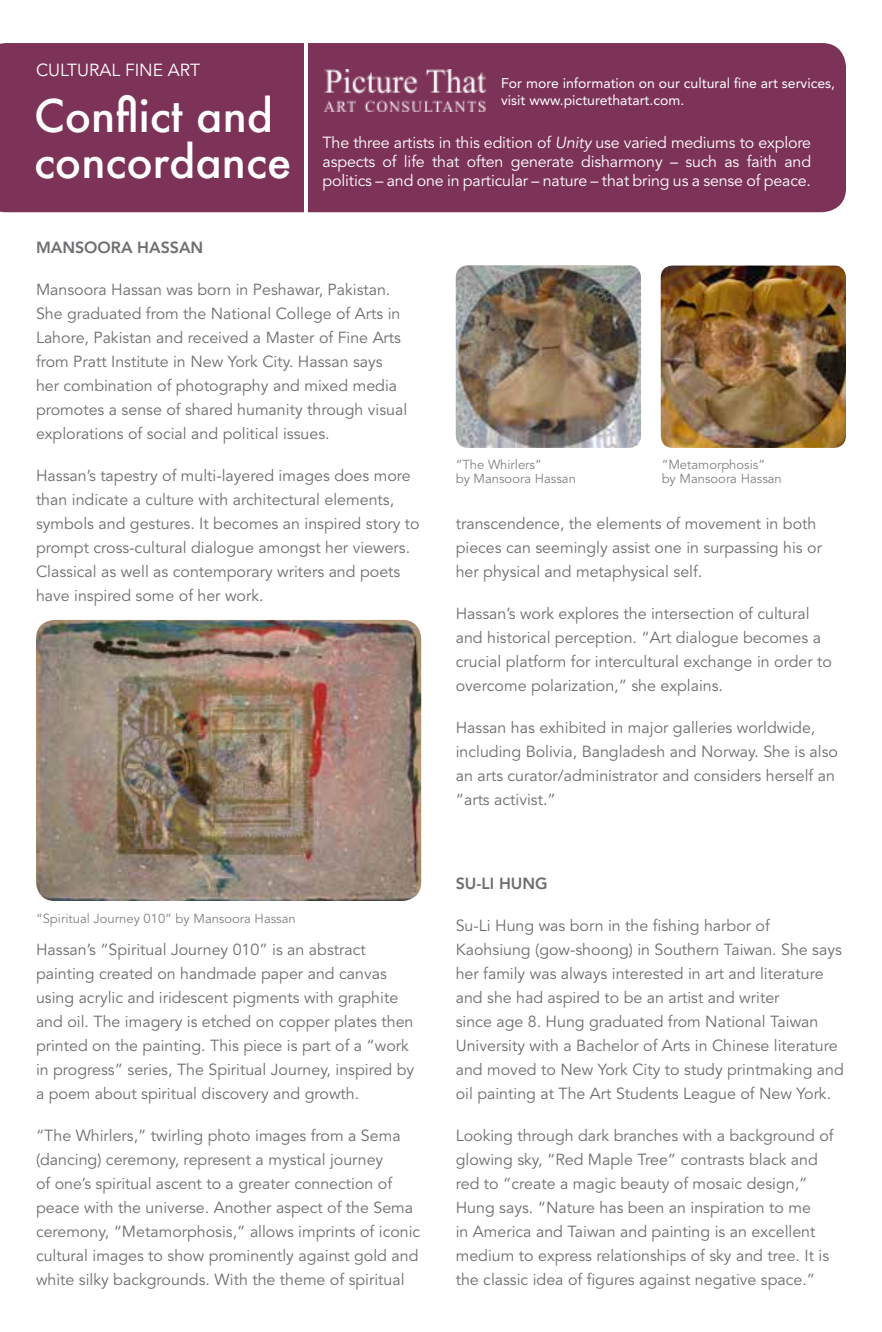
<style>
.page{position:relative;width:882px;height:1332px;background:#fff}
.page>*{position:absolute;margin:0;border:0;box-sizing:border-box;transform-origin:0 0}
.t1{font:500 44px/46px "Futura";color:#fff}
.t2{font:17.4px "Avenir";color:#fff}
.t3{font:16px/24px "Avenir";color:#6d6e71}
.t4{font:16px/19px "Avenir";letter-spacing:-.01em;color:#fff;text-align:justify}
.t5{font:800 16px "Avenir";color:#6d6e71}
.t6{font:14px/16.8px "Avenir";color:#fff}
.t7{font:13px/14px "Avenir";color:#808285}
.s1{font-style:italic}
</style>
<div class="page">
<div style="left:0;top:43px;width:846px;height:169px;background:#7d3358"></div>
<img style="left:36px;top:620px;width:385px;height:281px">
<img style="left:456px;top:265px;width:185px;height:183px">
<img style="left:661px;top:265px;width:185px;height:183px">
<hr style="left:304px;top:42px;width:4px;height:173px;background:#fff">
<img style="left:324px;top:70px;width:162px;height:41px">
<p class="t2" style="left:36px;top:60px;width:166px">CULTURAL FINE ART</p>
<h1 class="t1" style="left:34px;top:92px;width:259px">Conflict and concordance</h1>
<p class="t6" style="left:501px;top:75px;width:335px">For more information on our cultural fine art services, visit www.picturethatart.com.</p>
<p class="t4" style="left:323px;top:133px;width:490px">The three artists in this edition of <span class="s1">Unity</span> use varied mediums to explore aspects of life that often generate disharmony – such as faith and politics – and one in particular – nature – that bring us a sense of peace.</p>
<p class="t5" style="left:36px;top:238px;width:169px">MANSOORA HASSAN</p>
<p class="t3" style="left:36px;top:278px;width:373px">Mansoora Hassan was born in Peshawar, Pakistan.<br>She graduated from the National College of Arts in Lahore, Pakistan and received a Master of Fine Arts from Pratt Institute in New York City. Hassan says her combination of photography and mixed media promotes a sense of shared humanity through visual explorations of social and political issues.</p>
<p class="t3" style="left:36px;top:464px;width:385px">Hassan’s tapestry of multi-layered images does more than indicate a culture with architectural elements, symbols and gestures. It becomes an inspired story to prompt cross-cultural dialogue amongst her viewers.<br>Classical as well as contemporary writers and poets have inspired some of her work.</p>
<p class="t7" style="left:36px;top:912px;width:261px">“Spiritual Journey 010” by Mansoora Hassan</p>
<p class="t3" style="left:36px;top:938px;width:380px">Hassan’s “Spiritual Journey 010” is an abstract painting created on handmade paper and canvas using acrylic and iridescent pigments with graphite and oil. The imagery is etched on copper plates then printed on the painting. This piece is part of a “work in progress” series, The Spiritual Journey, inspired by a poem about spiritual discovery and growth.</p>
<p class="t3" style="left:36px;top:1124px;width:386px">“The Whirlers,” twirling photo images from a Sema (dancing) ceremony, represent a mystical journey<br>of one’s spiritual ascent to a greater connection of peace with the universe. Another aspect of the Sema ceremony, “Metamorphosis,” allows imprints of iconic cultural images to show prominently against gold and white silky backgrounds. With the theme of spiritual</p>
<p class="t7" style="left:456px;top:458px;width:122px">“The Whirlers”<br>by Mansoora Hassan</p>
<p class="t7" style="left:662px;top:458px;width:122px">“Metamorphosis” by Mansoora Hassan</p>
<p class="t3" style="left:456px;top:512px;width:368px">transcendence, the elements of movement in both pieces can seemingly assist one in surpassing his or her physical and metaphysical self.</p>
<p class="t3" style="left:456px;top:602px;width:378px">Hassan’s work explores the intersection of cultural and historical perception. “Art dialogue becomes a crucial platform for intercultural exchange in order to overcome polarization,” she explains.</p>
<p class="t3" style="left:456px;top:716px;width:384px">Hassan has exhibited in major galleries worldwide, including Bolivia, Bangladesh and Norway. She is also an arts curator/administrator and considers herself an “arts activist.”</p>
<p class="t5" style="left:456px;top:874px;width:93px">SU-LI HUNG</p>
<p class="t3" style="left:456px;top:914px;width:390px">Su-Li Hung was born in the fishing harbor of Kaohsiung (gow-shoong) in Southern Taiwan. She says her family was always interested in art and literature and she had aspired to be an artist and writer<br>since age 8. Hung graduated from National Taiwan University with a Bachelor of Arts in Chinese literature and moved to New York City to study printmaking and oil painting at The Art Students League of New York.</p>
<p class="t3" style="left:456px;top:1124px;width:380px">Looking through dark branches with a background of glowing sky, “Red Maple Tree” contrasts black and red to “create a magic beauty of mosaic design,” Hung says. “Nature has been an inspiration to me<br>in America and Taiwan and painting is an excellent medium to express relationships of sky and tree. It is the classic idea of figures against negative space.”</p>
</div>
